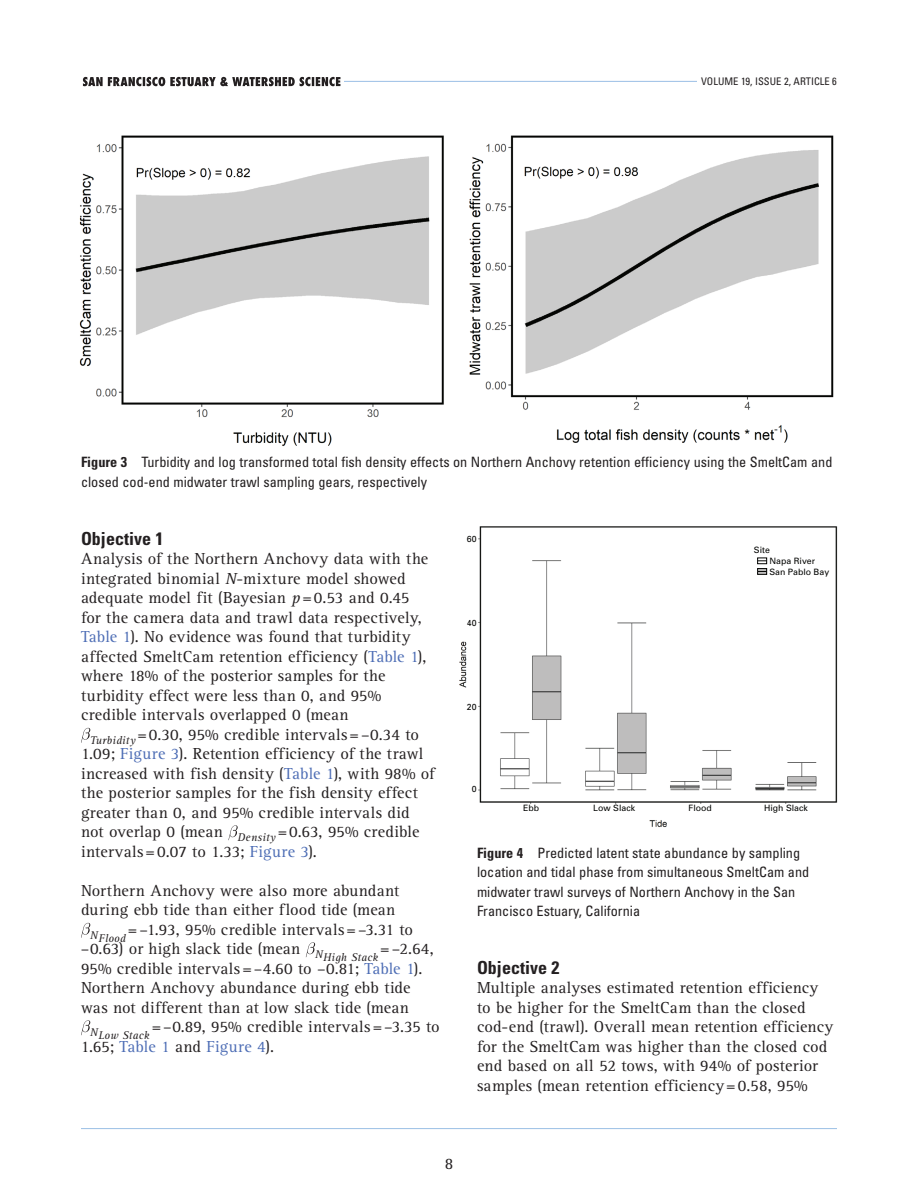
<style>
.page{position:relative;width:918px;height:1188px;background:#fff}
.page>*{position:absolute;margin:0;border:0;box-sizing:border-box;transform-origin:0 0}
.t1{font:700 condensed 18px "Univers";color:#231f20}
.t2{font:16.5px/19.5px "Rotis Serif";letter-spacing:.01em;color:#231f20}
.t3{font:16.5px "Rotis Serif";color:#4d6db5}
.t4{font:condensed 14.25px/19.5px "Univers";color:#231f20}
.t5{font:condensed 10.5px "Univers";color:#231f20}
.t6{font:8.7px/10.6px "Univers";color:#040503}
.s1{font-weight:700}
.s2{font-style:italic}
.s3{color:#4d6db5}
.s4{color:#231f20}
</style>
<div class="page">
<hr style="left:81px;top:81px;width:743px;height:1px;background:#9abfe5">
<div style="left:77px;top:72px;width:267px;height:18px;background:#fff"></div>
<svg style="left:83px;top:77px;width:257px;height:9px"></svg>
<hr style="left:81px;top:1128px;width:756px;height:1px;background:#9abfe5">
<div style="left:698px;top:70px;width:139px;height:20px;background:#fff"></div>
<svg style="left:81px;top:728px;width:9px;height:15px"></svg>
<svg style="left:228px;top:825px;width:10px;height:15px"></svg>
<svg style="left:81px;top:923px;width:9px;height:15px"></svg>
<svg style="left:306px;top:942px;width:9px;height:15px"></svg>
<svg style="left:81px;top:1020px;width:9px;height:15px"></svg>
<img style="left:79px;top:135px;width:755px;height:311px">
<img style="left:459px;top:526px;width:379px;height:302px">
<div style="left:466px;top:532px;width:12px;height:102px;background:#fff"></div>
<div style="left:466px;top:701px;width:12px;height:102px;background:#fff"></div>
<div style="left:519px;top:804px;width:302px;height:9px;background:#fff"></div>
<div style="left:772px;top:537px;width:57px;height:36px;background:#fff"></div>
<svg style="left:758px;top:558px;width:9px;height:6px"></svg>
<div style="left:757px;top:558px;width:10px;height:6px;border:1px solid #040503"></div>
<svg style="left:758px;top:569px;width:9px;height:5px"></svg>
<div style="left:757px;top:568px;width:10px;height:7px;border:1px solid #040503"></div>
<p class="t5" style="left:701px;top:74px;width:137px">VOLUME 19, ISSUE 2, ARTICLE 6</p>
<p class="t4" style="left:81px;top:452px;width:753px"><span class="s1">Figure 3</span> Turbidity and log transformed total fish density effects on Northern Anchovy retention efficiency using the SmeltCam and closed cod-end midwater trawl sampling gears, respectively</p>
<p class="t1" style="left:81px;top:527px;width:84px">Objective 1</p>
<p class="t2" style="left:81px;top:549px;width:349px">Analysis of the Northern Anchovy data with the</p>
<p class="t2" style="left:81px;top:569px;width:326px">integrated binomial <span class="s2">N</span>-mixture model showed</p>
<p class="t2" style="left:81px;top:588px;width:330px">adequate model fit (Bayesian <span class="s2">p</span>=0.53 and 0.45</p>
<p class="t2" style="left:81px;top:608px;width:342px">for the camera data and trawl data respectively,</p>
<p class="t2" style="left:81px;top:627px;width:331px"><span class="s3">Table 1</span>). No evidence was found that turbidity</p>
<p class="t2" style="left:81px;top:647px;width:347px">affected SmeltCam retention efficiency (<span class="s3">Table 1</span>),</p>
<p class="t2" style="left:81px;top:666px;width:306px">where 18% of the posterior samples for the</p>
<p class="t2" style="left:81px;top:686px;width:302px">turbidity effect were less than 0, and 95%</p>
<p class="t2" style="left:81px;top:705px;width:269px">credible intervals overlapped 0 (mean</p>
<p class="t2" style="left:90px;top:725px;width:330px"><sub>Turbidity</sub> =0.30, 95% credible intervals=–0.34 to</p>
<p class="t2" style="left:81px;top:744px;width:344px">1.09; <span class="s3">Figure 3</span>). Retention efficiency of the trawl</p>
<p class="t2" style="left:81px;top:764px;width:355px">increased with fish density (<span class="s3">Table 1</span>), with 98% of</p>
<p class="t2" style="left:81px;top:783px;width:338px">the posterior samples for the fish density effect</p>
<p class="t2" style="left:81px;top:803px;width:330px">greater than 0, and 95% credible intervals did</p>
<p class="t2" style="left:81px;top:822px;width:340px">not overlap 0 (mean <sub>Density</sub> =0.63, 95% credible</p>
<p class="t2" style="left:81px;top:842px;width:237px">intervals=0.07 to 1.33; <span class="s3">Figure 3</span>).</p>
<p class="t2" style="left:81px;top:881px;width:320px">Northern Anchovy were also more abundant</p>
<p class="t2" style="left:81px;top:900px;width:316px">during ebb tide than either flood tide (mean</p>
<p class="t2" style="left:90px;top:920px;width:324px"><sub>NFlood</sub> =–1.93, 95% credible intervals=–3.31 to</p>
<p class="t2" style="left:81px;top:939px;width:354px">–0.63) or high slack tide (mean <sub>NHigh</sub> <sub>Stack</sub> =–2.64,</p>
<p class="t2" style="left:81px;top:959px;width:343px">95% credible intervals=–4.60 to –0.81; <span class="s3">Table 1</span>).</p>
<p class="t2" style="left:81px;top:978px;width:331px">Northern Anchovy abundance during ebb tide</p>
<p class="t2" style="left:81px;top:998px;width:329px">was not different than at low slack tide (mean</p>
<p class="t2" style="left:90px;top:1017px;width:351px"><sub>NLow</sub> <sub>Stack</sub> =–0.89, 95% credible intervals=–3.35 to</p>
<p class="t3" style="left:81px;top:1037px;width:195px"><span class="s4">1.65;</span> Table 1 <span class="s4">and</span> Figure 4<span class="s4">).</span></p>
<p class="t6" style="left:467px;top:533px;width:11px">60</p>
<p class="t6" style="left:467px;top:617px;width:11px">40</p>
<p class="t6" style="left:467px;top:701px;width:11px">20</p>
<p class="t6" style="left:472px;top:784px;width:6px">0</p>
<p class="t6" style="left:754px;top:544px;width:18px">Site</p>
<p class="t6" style="left:769px;top:555px;width:61px">Napa River<br>San Pablo Bay</p>
<p class="t6" style="left:523px;top:802px;width:18px">Ebb</p>
<p class="t6" style="left:593px;top:803px;width:43px">Low Slack</p>
<p class="t6" style="left:689px;top:802px;width:25px">Flood</p>
<p class="t6" style="left:764px;top:802px;width:45px">High Slack</p>
<p class="t4" style="left:477px;top:843px;width:334px"><span class="s1">Figure 4</span> Predicted latent state abundance by sampling location and tidal phase from simultaneous SmeltCam and midwater trawl surveys of Northern Anchovy in the San Francisco Estuary, California</p>
<p class="t1" style="left:477px;top:956px;width:84px">Objective 2</p>
<p class="t2" style="left:477px;top:978px;width:358px">Multiple analyses estimated retention efficiency to be higher for the SmeltCam than the closed cod-end (trawl). Overall mean retention efficiency for the SmeltCam was higher than the closed cod end based on all 52 tows, with 94% of posterior samples (mean retention efficiency=0.58, 95%</p>
<p class="t2" style="left:445px;top:1154px;width:10px">8</p>
</div>
